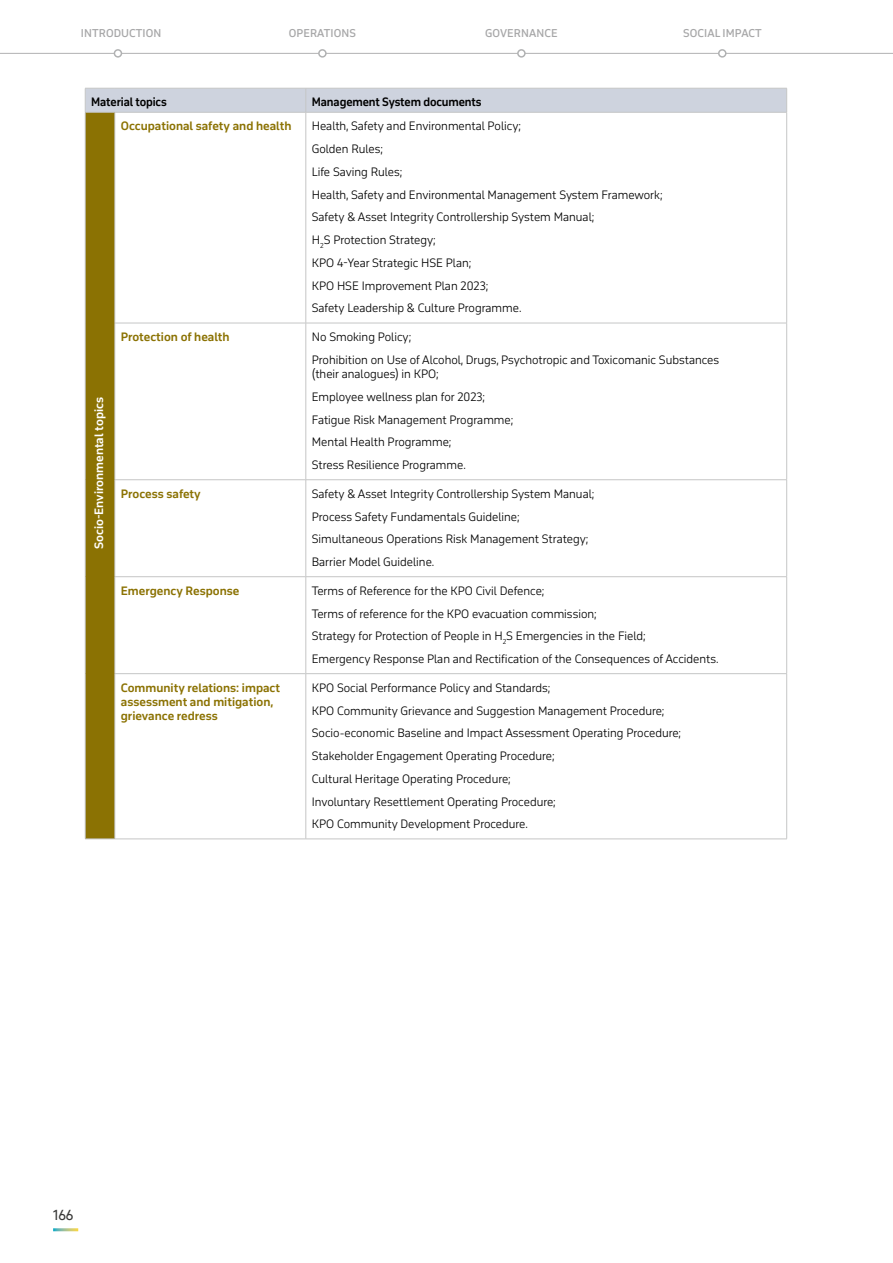
<style>
.page{position:relative;width:893px;height:1263px;background:#fff}
.page>*{position:absolute;margin:0;border:0;box-sizing:border-box;transform-origin:0 0}
.t1{font:13.5px "November LCG";color:#3a3a39}
.t2{font:300 11.25px/22.8px "November LCG";color:#000}
.t3{font:700 11.25px/14.2px "November LCG";color:#8b7203}
.t4{font:700 11.25px "November LCG";letter-spacing:-.01em;color:#000;scale:.95 1}
.t5{font:700 11.25px "November LCG";color:#fff}
.t6{font:500 10.5px "November LCG";letter-spacing:.01em;color:#a7a7a8}
</style>
<div class="page">
<div style="left:85px;top:112px;width:30px;height:727px;background:#8b7203"></div>
<hr style="left:306px;top:112px;width:1px;height:211px;background:#c5c6c6">
<hr style="left:786px;top:112px;width:1px;height:211px;background:#c5c6c6">
<hr style="left:115px;top:323px;width:191px;height:1px;background:#c5c6c6">
<hr style="left:306px;top:323px;width:481px;height:1px;background:#c5c6c6">
<hr style="left:306px;top:323px;width:1px;height:156px;background:#c5c6c6">
<hr style="left:786px;top:323px;width:1px;height:156px;background:#c5c6c6">
<hr style="left:115px;top:479px;width:191px;height:1px;background:#c5c6c6">
<hr style="left:306px;top:479px;width:481px;height:1px;background:#c5c6c6">
<hr style="left:306px;top:480px;width:1px;height:96px;background:#c5c6c6">
<hr style="left:786px;top:480px;width:1px;height:96px;background:#c5c6c6">
<hr style="left:115px;top:576px;width:191px;height:1px;background:#c5c6c6">
<hr style="left:306px;top:576px;width:481px;height:1px;background:#c5c6c6">
<hr style="left:306px;top:577px;width:1px;height:96px;background:#c5c6c6">
<hr style="left:786px;top:577px;width:1px;height:96px;background:#c5c6c6">
<hr style="left:115px;top:673px;width:191px;height:1px;background:#c5c6c6">
<hr style="left:306px;top:673px;width:481px;height:1px;background:#c5c6c6">
<hr style="left:306px;top:674px;width:1px;height:165px;background:#c5c6c6">
<hr style="left:786px;top:674px;width:1px;height:165px;background:#c5c6c6">
<hr style="left:115px;top:839px;width:191px;height:1px;background:#c5c6c6">
<hr style="left:306px;top:839px;width:481px;height:1px;background:#c5c6c6">
<hr style="left:85px;top:112px;width:30px;height:1px;background:#c5c6c6">
<hr style="left:115px;top:112px;width:191px;height:1px;background:#c5c6c6">
<div style="left:85px;top:88px;width:702px;height:24px;background:#ced3de"></div>
<hr style="left:306px;top:112px;width:481px;height:1px;background:#c5c6c6">
<hr style="left:85px;top:112px;width:1px;height:211px;background:#c5c6c6">
<hr style="left:115px;top:112px;width:1px;height:211px;background:#c5c6c6">
<hr style="left:85px;top:323px;width:1px;height:157px;background:#c5c6c6">
<hr style="left:115px;top:323px;width:1px;height:156px;background:#c5c6c6">
<hr style="left:85px;top:480px;width:1px;height:97px;background:#c5c6c6">
<hr style="left:115px;top:480px;width:1px;height:96px;background:#c5c6c6">
<hr style="left:85px;top:577px;width:1px;height:97px;background:#c5c6c6">
<hr style="left:115px;top:577px;width:1px;height:96px;background:#c5c6c6">
<hr style="left:85px;top:674px;width:1px;height:165px;background:#c5c6c6">
<hr style="left:115px;top:674px;width:1px;height:165px;background:#c5c6c6">
<hr style="left:85px;top:839px;width:30px;height:1px;background:#c5c6c6">
<hr style="left:0;top:53px;width:893px;height:1px;background:#b1b2b3">
<div style="left:114px;top:50px;width:7px;height:7px;background:#fff;border-radius:50%"></div>
<div style="left:114px;top:49px;width:8px;height:9px;border:2px solid #b1b2b3;border-radius:50%"></div>
<div style="left:319px;top:50px;width:7px;height:7px;background:#fff;border-radius:50%"></div>
<div style="left:318px;top:49px;width:9px;height:9px;border:2px solid #b1b2b3;border-radius:50%"></div>
<div style="left:518px;top:50px;width:7px;height:7px;background:#fff;border-radius:50%"></div>
<div style="left:517px;top:49px;width:9px;height:9px;border:2px solid #b1b2b3;border-radius:50%"></div>
<div style="left:719px;top:50px;width:7px;height:7px;background:#fff;border-radius:50%"></div>
<div style="left:718px;top:49px;width:8px;height:9px;border:2px solid #b1b2b3;border-radius:50%"></div>
<p class="t6" style="left:81px;top:25px;width:82px">INTRODUCTION</p>
<p class="t6" style="left:289px;top:25px;width:69px">OPERATIONS</p>
<p class="t6" style="left:485px;top:25px;width:74px">GOVERNANCE</p>
<p class="t6" style="left:683px;top:24px;width:80px">SOCIAL IMPACT</p>
<p class="t4" style="left:91px;top:93px;width:81px">Material topics</p>
<p class="t4" style="left:312px;top:93px;width:180px">Management System documents</p>
<p class="t5" style="left:90px;top:549px;width:153px;rotate:-90deg">Socio-Environmental topics</p>
<p class="t3" style="left:121px;top:119px;width:172px">Occupational safety and health</p>
<p class="t2" style="left:312px;top:114px;width:352px">Health, Safety and Environmental Policy;<br>Golden Rules;<br>Life Saving Rules;<br>Health, Safety and Environmental Management System Framework; Safety &amp; Asset Integrity Controllership System Manual;<br>H<sub>2</sub>S Protection Strategy;<br>KPO 4-Year Strategic HSE Plan;<br>KPO HSE Improvement Plan 2023;<br>Safety Leadership &amp; Culture Programme.</p>
<p class="t3" style="left:121px;top:329px;width:110px">Protection of health</p>
<p class="t2" style="left:312px;top:325px;width:409px">No Smoking Policy;<br>Prohibition on Use of Alcohol, Drugs, Psychotropic and Toxicomanic Substances</p>
<p class="t2" style="left:312px;top:362px;width:203px">(their analogues) in KPO;<br>Employee wellness plan for 2023;<br>Fatigue Risk Management Programme;<br>Mental Health Programme;<br>Stress Resilience Programme.</p>
<p class="t3" style="left:121px;top:486px;width:81px">Process safety</p>
<p class="t2" style="left:312px;top:482px;width:284px">Safety &amp; Asset Integrity Controllership System Manual; Process Safety Fundamentals Guideline;<br>Simultaneous Operations Risk Management Strategy; Barrier Model Guideline.</p>
<p class="t3" style="left:121px;top:583px;width:120px">Emergency Response</p>
<p class="t2" style="left:312px;top:579px;width:408px">Terms of Reference for the KPO Civil Defence;<br>Terms of reference for the KPO evacuation commission;<br>Strategy for Protection of People in H<sub>2</sub>S Emergencies in the Field;<br>Emergency Response Plan and Rectification of the Consequences of Accidents.</p>
<p class="t3" style="left:121px;top:680px;width:161px">Community relations: impact assessment and mitigation, grievance redress</p>
<p class="t2" style="left:312px;top:676px;width:371px">KPO Social Performance Policy and Standards;<br>KPO Community Grievance and Suggestion Management Procedure; Socio-economic Baseline and Impact Assessment Operating Procedure; Stakeholder Engagement Operating Procedure;<br>Cultural Heritage Operating Procedure;<br>Involuntary Resettlement Operating Procedure;<br>KPO Community Development Procedure.</p>
<p class="t1" style="left:53px;top:1204px;width:22px">166</p>
</div>
